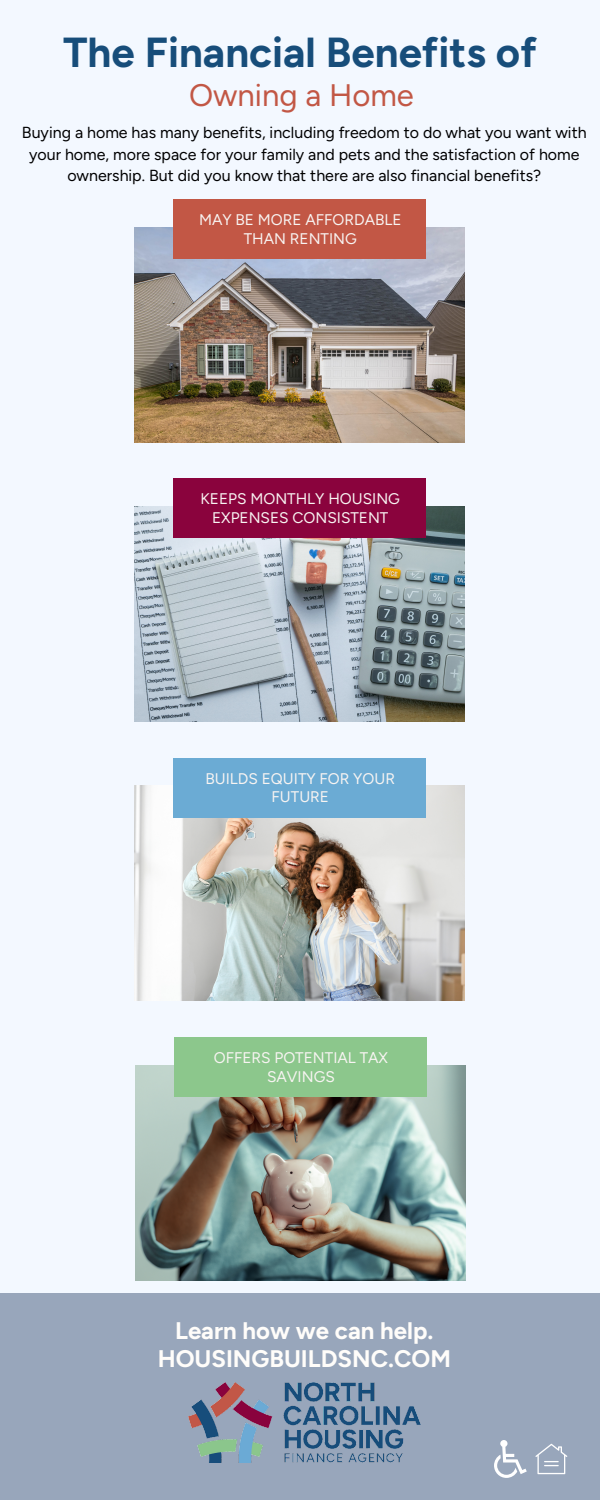
<style>
.page{position:relative;width:600px;height:1500px;background:#f3f8ff}
.page>*{position:absolute;margin:0;border:0;box-sizing:border-box;transform-origin:0 0}
.t1{font:700 42px "Figtree";color:#174d7a}
.t2{font:31.1px "Figtree";color:#c25745}
.t3{font:700 24px "Figtree";color:#fffdfa}
.t4{font:16px/21.8px "Figtree";color:#000;text-align:center}
.t5{font:15.4px/18.3px "Figtree";color:#f8f4f2;text-align:center}
</style>
<div class="page">
<div style="left:0;top:1293px;width:600px;height:207px;background:#98a6bb"></div>
<img style="left:135px;top:227px;width:330px;height:215px">
<div style="left:173px;top:199px;width:253px;height:60px;background:#c25745"></div>
<img style="left:135px;top:506px;width:330px;height:215px">
<div style="left:173px;top:479px;width:253px;height:59px;background:#8a033d"></div>
<img style="left:135px;top:786px;width:330px;height:215px">
<div style="left:173px;top:758px;width:253px;height:60px;background:#6babd4"></div>
<img style="left:188px;top:1382px;width:232px;height:80px">
<svg style="left:535px;top:1444px;width:32px;height:30px"></svg>
<svg style="left:494px;top:1440px;width:33px;height:38px"></svg>
<img style="left:135px;top:1065px;width:330px;height:215px">
<div style="left:174px;top:1037px;width:253px;height:60px;background:#8cc78c"></div>
<p class="t1" style="left:63px;top:27px;width:475px">The Financial Benefits of</p>
<p class="t2" style="left:189px;top:77px;width:226px">Owning a Home</p>
<p class="t4" style="left:22px;top:121px;width:566px">Buying a home has many benefits, including freedom to do what you want with your home, more space for your family and pets and the satisfaction of home ownership. But did you know that there are also financial benefits?</p>
<p class="t5" style="left:199px;top:211px;width:204px">MAY BE MORE AFFORDABLE<br>THAN RENTING</p>
<p class="t5" style="left:201px;top:490px;width:201px">KEEPS MONTHLY HOUSING<br>EXPENSES CONSISTENT</p>
<p class="t5" style="left:206px;top:769px;width:191px">BUILDS EQUITY FOR YOUR<br>FUTURE</p>
<p class="t5" style="left:214px;top:1049px;width:176px">OFFERS POTENTIAL TAX<br>SAVINGS</p>
<p class="t3" style="left:175px;top:1316px;width:260px">Learn how we can help.</p>
<p class="t3" style="left:158px;top:1344px;width:295px">HOUSINGBUILDSNC.COM</p>
</div>
